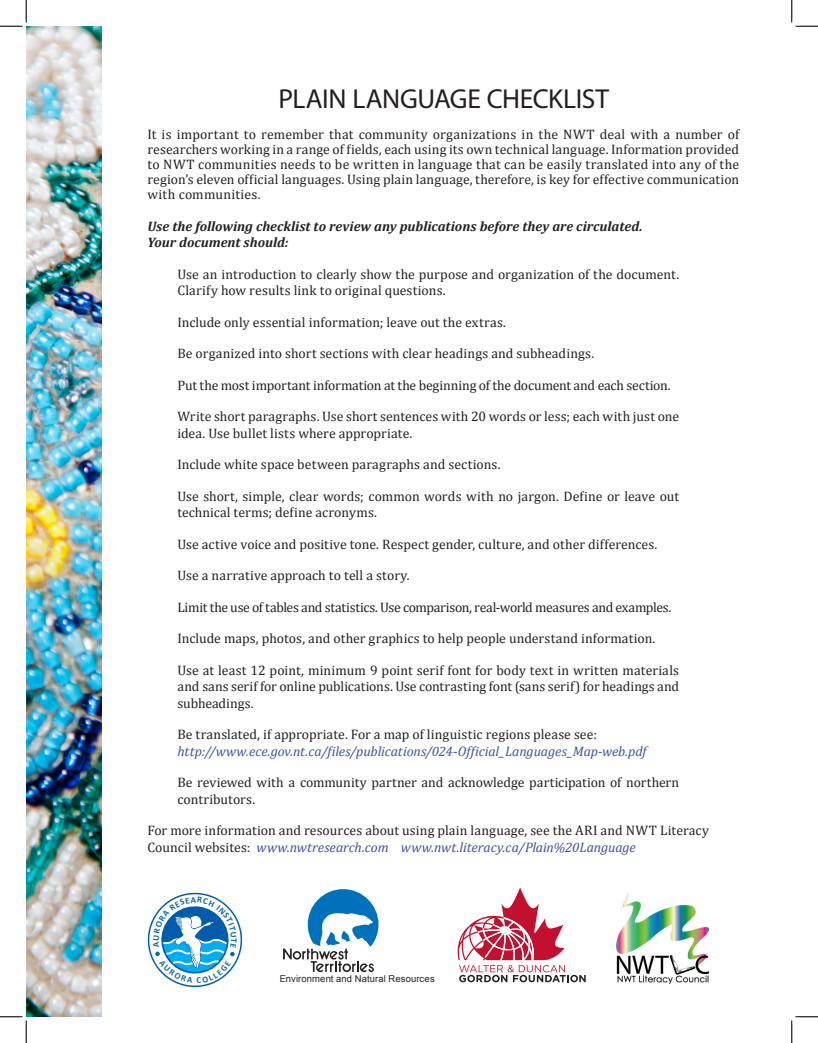
<style>
.page{position:relative;width:818px;height:1043px;background:#fff}
.page>*{position:absolute;margin:0;border:0;box-sizing:border-box;transform-origin:0 0}
.t1{font:27.5px "Myriad Pro";letter-spacing:-.015em;color:#231f20}
.t2{font:13.75px/16.5px "Cambria";color:#231f20}
.t3{font:italic 13.75px/16.5px "Cambria";letter-spacing:-.005em;color:#3a53a3}
.t4{font:italic 700 13.75px "Cambria";letter-spacing:-.005em;color:#231f20}
.t5{font:13.75px "Cambria";letter-spacing:-.02em;color:#231f20}
.t6{font:9.38px "Arial";letter-spacing:.015em;color:#231f20}
.s1{font-style:normal;color:#231f20}
.s2{font-style:italic;color:#454ba0}
</style>
<div class="page">
<img style="left:26px;top:26px;width:75px;height:990px">
<svg style="left:457px;top:888px;width:128px;height:94px"></svg>
<img style="left:616px;top:892px;width:92px;height:91px">
<svg style="left:283px;top:889px;width:95px;height:83px"></svg>
<svg style="left:0;top:0;width:27px;height:27px"></svg>
<svg style="left:0;top:1015px;width:27px;height:27px"></svg>
<svg style="left:791px;top:0;width:27px;height:27px"></svg>
<svg style="left:791px;top:1016px;width:27px;height:26px"></svg>
<svg style="left:147px;top:892px;width:96px;height:95px"></svg>
<p class="t1" style="left:278px;top:81px;width:332px">PLAIN LANGUAGE CHECKLIST</p>
<p class="t2" style="left:147px;top:127px;width:593px;line-height:15px;text-align:justify">It is important to remember that community organizations in the NWT deal with a number of researchers working in a range of fields, each using its own technical language. Information provided to NWT communities needs to be written in language that can be easily translated into any of the region’s eleven official languages. Using plain language, therefore, is key for effective communication with communities.</p>
<p class="t4" style="left:147px;top:216px;width:496px">Use the following checklist to review any publications before they are circulated.</p>
<p class="t4" style="left:147px;top:233px;width:143px">Your document should:</p>
<p class="t2" style="left:177px;top:265px;width:503px">Use an introduction to clearly show the purpose and organization of the document.<br>Clarify how results link to original questions.</p>
<p class="t2" style="left:177px;top:313px;width:330px">Include only essential information; leave out the extras.</p>
<p class="t2" style="left:177px;top:345px;width:418px">Be organized into short sections with clear headings and subheadings.</p>
<p class="t2" style="left:177px;top:376px;width:494px">Put the most important information at the beginning of the document and each section.</p>
<p class="t2" style="left:177px;top:408px;width:503px">Write short paragraphs. Use short sentences with 20 words or less; each with just one idea. Use bullet lists where appropriate.</p>
<p class="t2" style="left:177px;top:456px;width:324px">Include white space between paragraphs and sections.</p>
<p class="t2" style="left:177px;top:487px;width:503px">Use short, simple, clear words; common words with no jargon. Define or leave out technical terms; define acronyms.</p>
<p class="t2" style="left:177px;top:535px;width:481px">Use active voice and positive tone. Respect gender, culture, and other differences.</p>
<p class="t2" style="left:177px;top:567px;width:234px">Use a narrative approach to tell a story.</p>
<p class="t5" style="left:177px;top:599px;width:495px">Limit the use of tables and statistics. Use comparison, real-world measures and examples.</p>
<p class="t2" style="left:177px;top:630px;width:479px">Include maps, photos, and other graphics to help people understand information.</p>
<p class="t2" style="left:177px;top:661px;width:503px;text-align:justify">Use at least 12 point, minimum 9 point serif font for body text in written materials and sans serif for online publications. Use contrasting font (sans serif) for headings and subheadings.</p>
<p class="t3" style="left:177px;top:725px;width:470px"><span class="s1">Be translated, if appropriate. For a map of linguistic regions please see: </span>http://www.ece.gov.nt.ca/files/publications/024-Official_Languages_Map-web.pdf</p>
<p class="t2" style="left:177px;top:774px;width:503px">Be reviewed with a community partner and acknowledge participation of northern contributors.</p>
<p class="t2" style="left:147px;top:822px;width:563px">For more information and resources about using plain language, see the ARI and NWT Literacy<br>Council websites: <span class="s2">www.nwtresearch.com www.nwt.literacy.ca/Plain%20Language</span></p>
<p class="t6" style="left:280px;top:972px;width:156px">Environment and Natural Resources</p>
</div>
